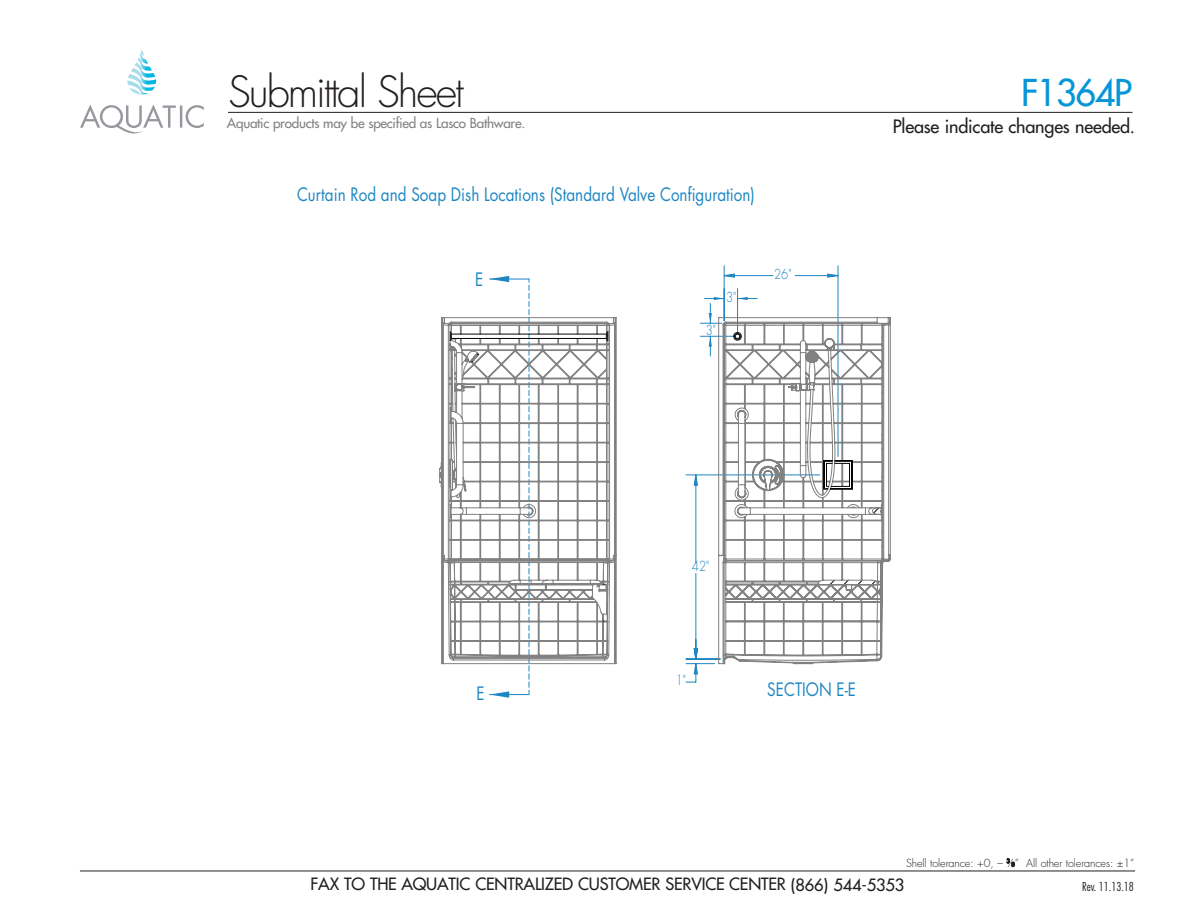
<style>
.page{position:relative;width:1188px;height:918px;background:#fff}
.page>*{position:absolute;margin:0;border:0;box-sizing:border-box;transform-origin:0 0}
.t1{font:300 42px "Futura Std";letter-spacing:-.05em;color:#231f20}
.model__done{font:500 36px "Futura Std";letter-spacing:-.04em;color:#0696d7}
.t2{font:18px "Futura Std";color:#1d86c3;scale:.85 1}
.t3{font:500 18px "Futura Std";letter-spacing:-.01em;color:#231f20}
.t4{font:500 16.5px "Futura Std";letter-spacing:-.01em;color:#231f20}
.t5{font:500 13.5px "Futura Std";letter-spacing:-.02em;color:#808285}
.t6{font:300 13.5px "Futura Std";color:#1d86c3;scale:.85 1}
.model{font:300 condensed 12px "Futura Std";color:#231f20}
.t7{font:300 10.8px "Futura Std";letter-spacing:-.01em;color:#231f20}
.s1{font-size:6px}
</style>
<div class="page">
<hr style="left:228px;top:112px;width:904px;height:1px;background:#231f20">
<hr style="left:80px;top:871px;width:1055px;height:1px;background:#231f20">
<svg style="left:1007px;top:858px;width:7px;height:9px"></svg>
<svg style="left:80px;top:104px;width:124px;height:29px"></svg>
<svg style="left:127px;top:50px;width:29px;height:45px"></svg>
<svg style="left:489px;top:276px;width:20px;height:422px"></svg>
<hr style="left:489px;top:279px;width:40px;height:1px;background:#1d86c3">
<hr style="left:489px;top:694px;width:40px;height:1px;background:#1d86c3">
<svg style="left:529px;top:279px;width:1px;height:416px"></svg>
<svg style="left:685px;top:265px;width:154px;height:418px"></svg>
<svg style="left:439px;top:317px;width:178px;height:347px"></svg>
<svg style="left:471px;top:335px;width:247px;height:329px"></svg>
<svg style="left:718px;top:317px;width:173px;height:348px"></svg>
<svg style="left:709px;top:297px;width:39px;height:50px"></svg>
<svg style="left:823px;top:460px;width:30px;height:30px"></svg>
<hr style="left:451px;top:338px;width:156px;height:1px;background:#040503">
<hr style="left:451px;top:334px;width:156px;height:1px;background:#040503">
<svg style="left:606px;top:332px;width:2px;height:9px"></svg>
<svg style="left:450px;top:332px;width:2px;height:9px"></svg>
<h1 class="t1" style="left:228px;top:66px;width:237px">Submittal Sheet</h1>
<p class="t5" style="left:227px;top:115px;width:300px">Aquatic products may be specified as Lasco Bathware.</p>
<p class="t2" style="left:297px;top:183px;width:540px">Curtain Rod and Soap Dish Locations (Standard Valve Configuration)</p>
<p class="t2" style="left:475px;top:268px;width:11px">E</p>
<p class="t6" style="left:706px;top:322px;width:14px">3"</p>
<p class="t6" style="left:726px;top:289px;width:14px">3"</p>
<p class="t6" style="left:774px;top:266px;width:22px">26"</p>
<p class="model__done" style="left:1021px;top:71px;width:112px">F1364P</p>
<p class="t3" style="left:893px;top:115px;width:244px">Please indicate changes needed.</p>
<p class="t2" style="left:477px;top:682px;width:11px">E</p>
<p class="t6" style="left:692px;top:558px;width:22px">42"</p>
<p class="t6" style="left:676px;top:672px;width:14px">1"</p>
<p class="t2" style="left:767px;top:678px;width:106px">SECTION E-E</p>
<p class="t7" style="left:906px;top:856px;width:230px">Shell tolerance: +0, – <sup>3</sup>⁄<span class="s1">8</span>” All other tolerances: ±1”</p>
<p class="t4" style="left:311px;top:874px;width:595px">FAX TO THE AQUATIC CENTRALIZED CUSTOMER SERVICE CENTER (866) 544-5353</p>
<p class="model" style="left:1082px;top:879px;width:53px">Rev. 11.13.18</p>
</div>
